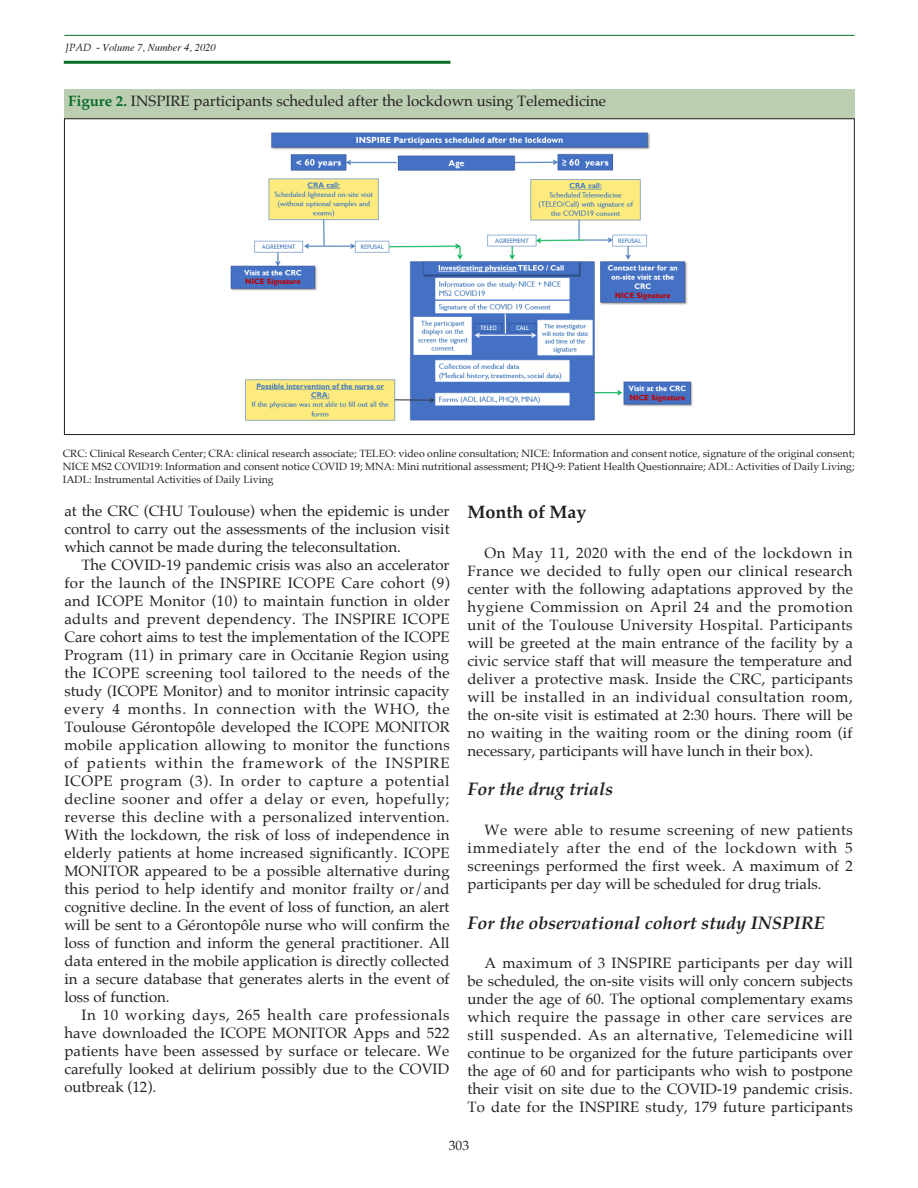
<style>
.page{position:relative;width:918px;height:1188px;background:#fff}
.page>*{position:absolute;margin:0;border:0;box-sizing:border-box;transform-origin:0 0}
._05_TITRE_2{font:italic 700 18px "Palatino";color:#231f20}
._04_TITRE1{font:700 18px "Palatino";color:#231f20}
.t1{font:15px/18px "Palatino";color:#231f20;text-align:justify}
.t2{font:13.5px "Palatino";color:#231f20}
.t3{font:10.5px/12.6px "Palatino";color:#231f20;text-align:justify}
.t4{font:italic 10.5px "Times";color:#231f20}
.s1{font-family:"Palatino"}
.s2{font-weight:700;color:#086c28}
</style>
<div class="page">
<hr style="left:64px;top:35px;width:790px;height:1px;background:#086c28">
<hr style="left:64px;top:61px;width:386px;height:3px;background:#086c28">
<div style="left:64px;top:89px;width:790px;height:29px;background:#bcceb1"></div>
<img style="left:230px;top:132px;width:463px;height:289px">
<p class="t4" style="left:66px;top:38px;width:152px"><span class="s1">JPAD -</span> Volume 7, Number 4, 2020</p>
<p class="t1" style="left:68px;top:92px;width:540px"><span class="s2">Figure 2.</span> INSPIRE participants scheduled after the lockdown using Telemedicine</p>
<p class="t3" style="left:63px;top:448px;width:793px">CRC: Clinical Research Center; CRA: clinical research associate; TELEO: video online consultation; NICE: Information and consent notice, signature of the original consent; NICE MS2 COVID19: Information and consent notice COVID 19; MNA: Mini nutritional assessment; PHQ-9: Patient Health Questionnaire; ADL: Activities of Daily Living; IADL: Instrumental Activities of Daily Living</p>
<p class="t1" style="left:64px;top:502px;width:387px">at the CRC (CHU Toulouse) when the epidemic is under control to carry out the assessments of the inclusion visit which cannot be made during the teleconsultation.</p>
<p class="t1" style="left:64px;top:556px;width:387px;text-indent:17px">The COVID-19 pandemic crisis was also an accelerator for the launch of the INSPIRE ICOPE Care cohort (9) and ICOPE Monitor (10) to maintain function in older adults and prevent dependency. The INSPIRE ICOPE Care cohort aims to test the implementation of the ICOPE Program (11) in primary care in Occitanie Region using the ICOPE screening tool tailored to the needs of the study (ICOPE Monitor) and to monitor intrinsic capacity every 4 months. In connection with the WHO, the Toulouse Gérontopôle developed the ICOPE MONITOR mobile application allowing to monitor the functions of patients within the framework of the INSPIRE ICOPE program (3). In order to capture a potential decline sooner and offer a delay or even, hopefully; reverse this decline with a personalized intervention.<br>With the lockdown, the risk of loss of independence in elderly patients at home increased significantly. ICOPE MONITOR appeared to be a possible alternative during this period to help identify and monitor frailty or/and cognitive decline. In the event of loss of function, an alert will be sent to a Gérontopôle nurse who will confirm the loss of function and inform the general practitioner. All data entered in the mobile application is directly collected in a secure database that generates alerts in the event of loss of function.</p>
<p class="t1" style="left:64px;top:1006px;width:387px;text-indent:17px">In 10 working days, 265 health care professionals have downloaded the ICOPE MONITOR Apps and 522 patients have been assessed by surface or telecare. We carefully looked at delirium possibly due to the COVID outbreak (12).</p>
<p class="_04_TITRE1" style="left:468px;top:497px;width:121px">Month of May</p>
<p class="t1" style="left:468px;top:544px;width:387px;text-indent:17px">On May 11, 2020 with the end of the lockdown in France we decided to fully open our clinical research center with the following adaptations approved by the hygiene Commission on April 24 and the promotion unit of the Toulouse University Hospital. Participants will be greeted at the main entrance of the facility by a civic service staff that will measure the temperature and deliver a protective mask. Inside the CRC, participants will be installed in an individual consultation room, the on-site visit is estimated at 2:30 hours. There will be no waiting in the waiting room or the dining room (if necessary, participants will have lunch in their box).</p>
<p class="_05_TITRE_2" style="left:468px;top:774px;width:147px">For the drug trials</p>
<p class="t1" style="left:468px;top:821px;width:387px;text-indent:17px">We were able to resume screening of new patients immediately after the end of the lockdown with 5 screenings performed the first week. A maximum of 2 participants per day will be scheduled for drug trials.</p>
<p class="_05_TITRE_2" style="left:468px;top:908px;width:359px">For the observational cohort study INSPIRE</p>
<p class="t1" style="left:468px;top:954px;width:387px;text-indent:17px">A maximum of 3 INSPIRE participants per day will be scheduled, the on-site visits will only concern subjects under the age of 60. The optional complementary exams which require the passage in other care services are still suspended. As an alternative, Telemedicine will continue to be organized for the future participants over the age of 60 and for participants who wish to postpone their visit on site due to the COVID-19 pandemic crisis.<br>To date for the INSPIRE study, 179 future participants</p>
<p class="t2" style="left:449px;top:1134px;width:22px">303</p>
</div>
